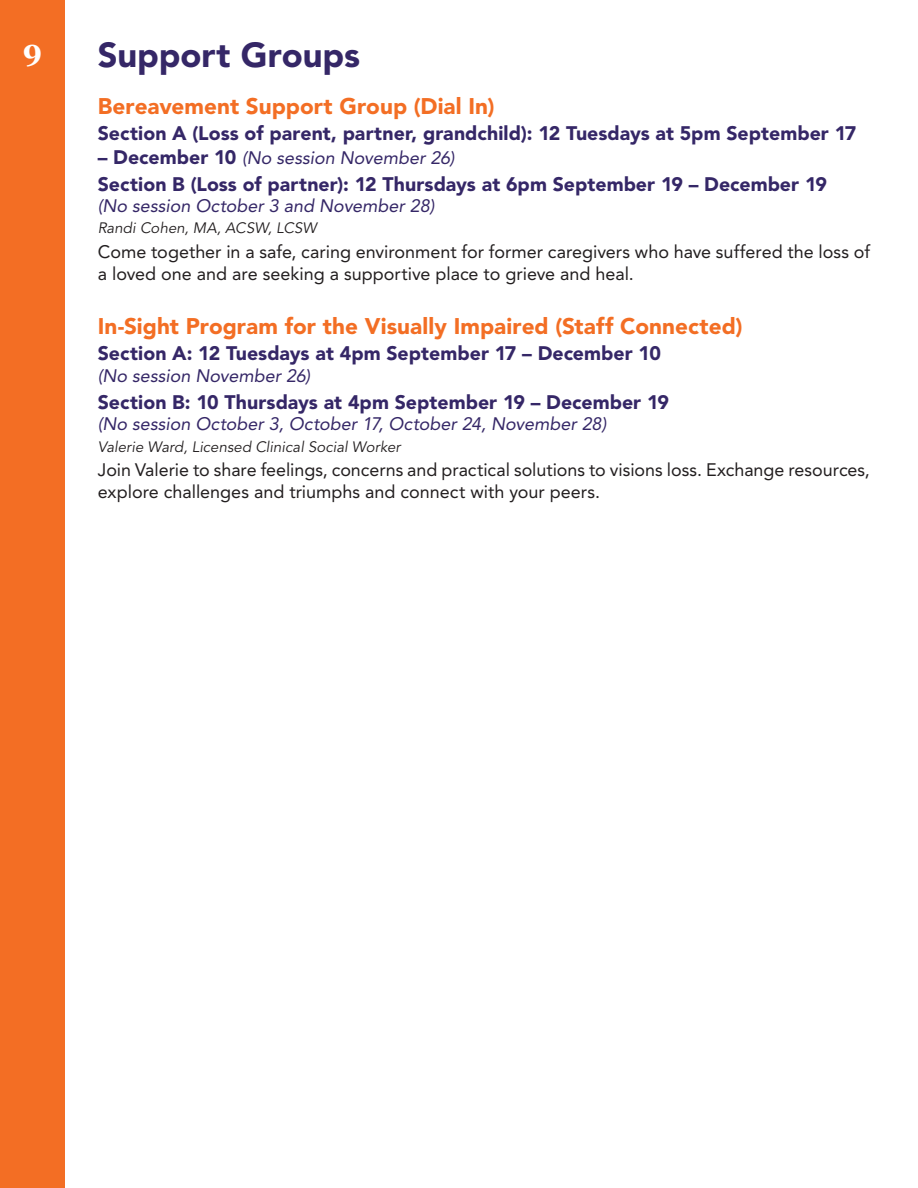
<style>
.page{position:relative;width:918px;height:1188px;background:#fff}
.page>*{position:absolute;margin:0;border:0;box-sizing:border-box;transform-origin:0 0}
.t1{font:900 34.5px "Avenir LT Pro";color:#352767}
.t2{font:700 30px "Georgia";color:#fff}
.t3{font:900 22.5px "Avenir LT Pro";color:#f36e24}
.t4{font:900 19.5px "Avenir LT Pro";color:#352767}
.t5{font:18px/21.6px "Avenir LT Pro";color:#231f20}
.t6{font:italic 18px "Avenir LT Pro";color:#352767}
.t7{font:italic 15px "Avenir LT Pro";letter-spacing:.005em;color:#231f20}
.s1{font-weight:900;font-style:normal;font-size:19.5px}
</style>
<div class="page">
<div style="left:0;top:0;width:65px;height:1188px;background:#f36e24"></div>
<h2 class="t2" style="left:23px;top:31px;width:21px">9</h2>
<h1 class="t1" style="left:98px;top:34px;width:264px">Support Groups</h1>
<p class="t3" style="left:98px;top:92px;width:398px">Bereavement Support Group (Dial In)</p>
<p class="t4" style="left:98px;top:122px;width:760px">Section A (Loss of parent, partner, grandchild): 12 Tuesdays at 5pm September 17</p>
<p class="t6" style="left:98px;top:147px;width:358px"><span class="s1">– December 10</span> (No session November 26)</p>
<p class="t4" style="left:98px;top:172px;width:731px">Section B (Loss of partner): 12 Thursdays at 6pm September 19 – December 19</p>
<p class="t6" style="left:98px;top:195px;width:338px">(No session October 3 and November 28)</p>
<p class="t7" style="left:98px;top:219px;width:220px">Randi Cohen, MA, ACSW, LCSW</p>
<p class="t5" style="left:98px;top:241px;width:774px">Come together in a safe, caring environment for former caregivers who have suffered the loss of a loved one and are seeking a supportive place to grieve and heal.</p>
<p class="t3" style="left:98px;top:312px;width:646px">In-Sight Program for the Visually Impaired (Staff Connected)</p>
<p class="t4" style="left:98px;top:342px;width:565px">Section A: 12 Tuesdays at 4pm September 17 – December 10</p>
<p class="t6" style="left:98px;top:365px;width:214px">(No session November 26)</p>
<p class="t4" style="left:98px;top:390px;width:573px">Section B: 10 Thursdays at 4pm September 19 – December 19</p>
<p class="t6" style="left:98px;top:413px;width:510px">(No session October 3, October 17, October 24, November 28)</p>
<p class="t7" style="left:98px;top:437px;width:304px">Valerie Ward, Licensed Clinical Social Worker</p>
<p class="t5" style="left:98px;top:459px;width:774px">Join Valerie to share feelings, concerns and practical solutions to visions loss. Exchange resources, explore challenges and triumphs and connect with your peers.</p>
</div>
